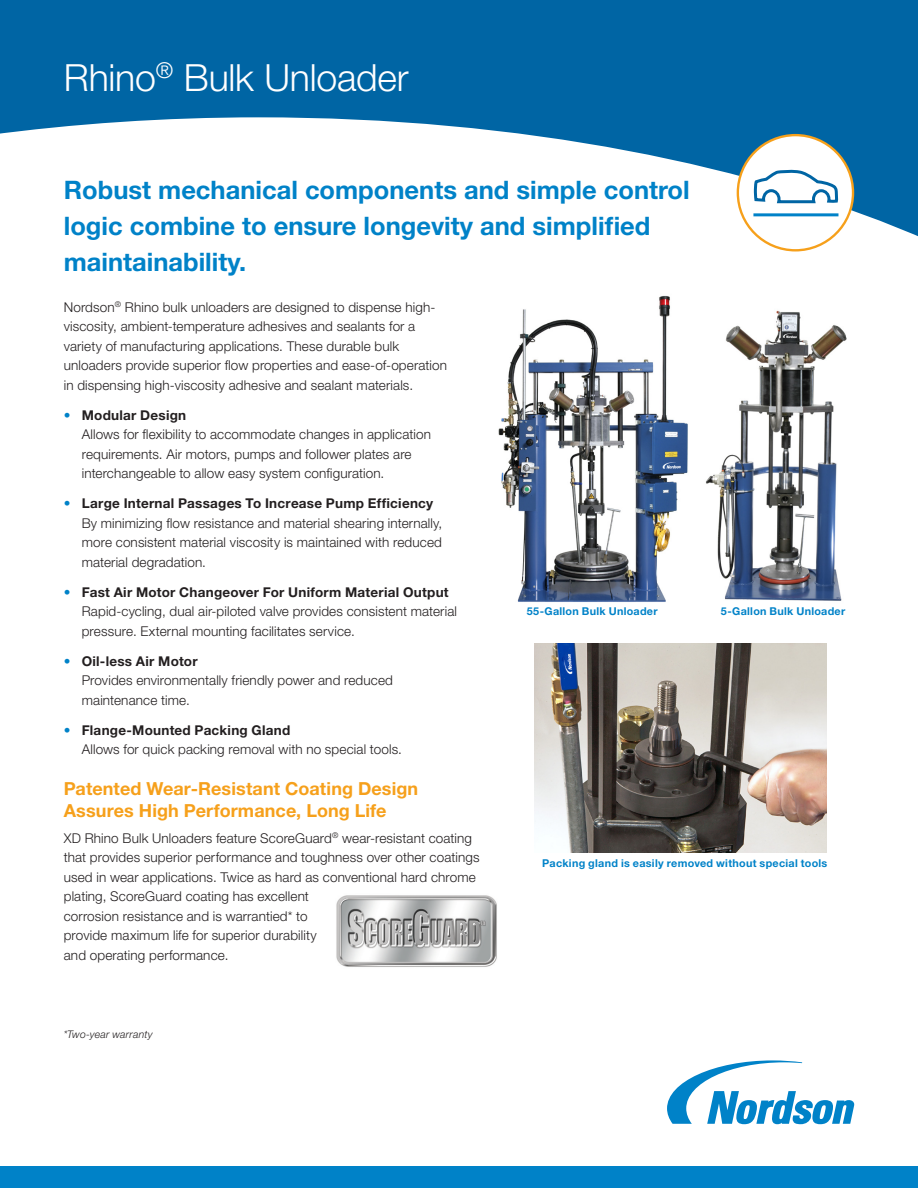
<style>
.page{position:relative;width:918px;height:1188px;background:#fff}
.page>*{position:absolute;margin:0;border:0;box-sizing:border-box;transform-origin:0 0}
.t1{font:300 37.5px "Helvetica Neue LT Std";letter-spacing:-.005em;color:#fff}
.t2{font:700 25.5px/36px "Helvetica Neue LT Std";color:#0082c8}
.t3{font:700 18px/22.5px "Helvetica Neue LT Std";letter-spacing:.005em;color:#f6a01b}
.t4{font:300 13.5px/19.5px "Helvetica Neue LT Std";letter-spacing:.01em;color:#231f20}
.t5{font:700 10.8px "Helvetica Neue LT Std";letter-spacing:.025em;color:#0082c8}
.t6{font:italic 300 10.5px "Helvetica Neue LT Std";letter-spacing:.02em;color:#231f20}
.s1{color:#0082c8}
.s2{font-weight:700}
</style>
<div class="page">
<div style="left:0;top:1167px;width:918px;height:21px;background:#0082c8"></div>
<svg style="left:667px;top:1060px;width:187px;height:64px"></svg>
<svg style="left:0;top:0;width:918px;height:242px;fill:#0065a4"></svg>
<div style="left:738px;top:135px;width:115px;height:115px;background:#fff;border-radius:50%"></div>
<div style="left:737px;top:134px;width:117px;height:118px;border:2px solid #f6a01b;border-radius:50%"></div>
<hr style="left:753px;top:213px;width:85px;height:3px;background:#0082c8">
<svg style="left:753px;top:170px;width:85px;height:34px"></svg>
<img style="left:498px;top:295px;width:190px;height:307px">
<img style="left:705px;top:310px;width:142px;height:291px">
<img style="left:535px;top:644px;width:291px;height:209px">
<img style="left:336px;top:895px;width:161px;height:72px">
<p class="t1" style="left:64px;top:54px;width:346px">Rhino<sup>®</sup> Bulk Unloader</p>
<p class="t2" style="left:64px;top:171px;width:627px">Robust mechanical components and simple control logic combine to ensure longevity and simplified maintainability.</p>
<p class="t4" style="left:64px;top:297px;width:385px">Nordson<sup>®</sup> Rhino bulk unloaders are designed to dispense high&shy;viscosity, ambient-temperature adhesives and sealants for a variety of manufacturing applications. These durable bulk unloaders provide superior flow properties and ease-of-operation in dispensing high-viscosity adhesive and sealant materials.</p>
<p class="t4" style="left:82px;top:405px;width:351px;text-indent:-18px"><span class="s1">•</span> <span class="s2">Modular Design<br></span>Allows for flexibility to accommodate changes in application requirements. Air motors, pumps and follower plates are interchangeable to allow easy system configuration.</p>
<p class="t4" style="left:82px;top:493px;width:362px;text-indent:-18px"><span class="s1">•</span> <span class="s2">Large Internal Passages To Increase Pump Efficiency </span>By minimizing flow resistance and material shearing internally, more consistent material viscosity is maintained with reduced material degradation.</p>
<p class="t4" style="left:82px;top:582px;width:377px;text-indent:-18px"><span class="s1">•</span> <span class="s2">Fast Air Motor Changeover For Uniform Material Output<br></span>Rapid-cycling, dual air-piloted valve provides consistent material pressure. External mounting facilitates service.</p>
<p class="t4" style="left:82px;top:651px;width:313px;text-indent:-18px"><span class="s1">•</span> <span class="s2">Oil-less Air Motor<br></span>Provides environmentally friendly power and reduced maintenance time.</p>
<p class="t4" style="left:82px;top:720px;width:322px;text-indent:-18px"><span class="s1">•</span> <span class="s2">Flange-Mounted Packing Gland<br></span>Allows for quick packing removal with no special tools.</p>
<p class="t3" style="left:64px;top:776px;width:356px">Patented Wear-Resistant Coating Design<br>Assures High Performance, Long Life</p>
<p class="t4" style="left:64px;top:828px;width:417px">XD Rhino Bulk Unloaders feature ScoreGuard<sup>®</sup> wear-resistant coating that provides superior performance and toughness over other coatings used in wear applications. Twice as hard as conventional hard chrome plating, ScoreGuard coating has excellent<br>corrosion resistance and is warrantied* to<br>provide maximum life for superior durability<br>and operating performance.</p>
<p class="t6" style="left:64px;top:1028px;width:90px">*Two-year warranty</p>
<p class="t5" style="left:527px;top:605px;width:132px">55-Gallon Bulk Unloader</p>
<p class="t5" style="left:721px;top:604px;width:126px">5-Gallon Bulk Unloader</p>
<p class="t5" style="left:542px;top:856px;width:287px">Packing gland is easily removed without special tools</p>
</div>
